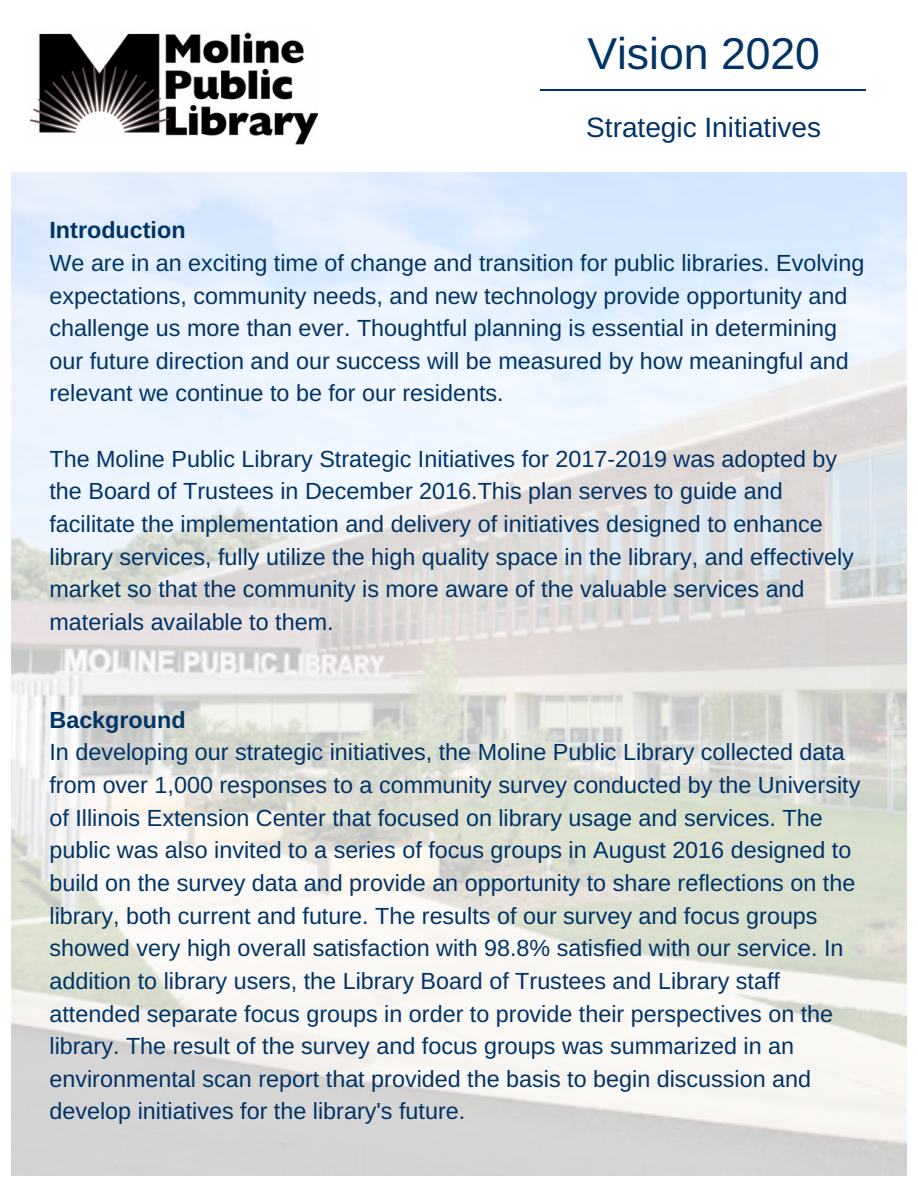
<style>
.page{position:relative;width:918px;height:1187px;background:#fff}
.page>*{position:absolute;margin:0;border:0;box-sizing:border-box;transform-origin:0 0}
.t1{font:44.55px "Arimo";color:#036}
.t2{font:28.05px "Arimo";color:#036}
.t3{font:23.4px/32.7px "Arimo";color:#036}
.t4{font:700 23.4px "Arimo";color:#036}
</style>
<div class="page">
<img style="left:11px;top:172px;width:896px;height:1003px">
<img style="left:30px;top:32px;width:287px;height:113px">
<hr style="left:540px;top:89px;width:326px;height:2px;background:#036">
<h1 class="t1" style="left:587px;top:29px;width:234px">Vision 2020</h1>
<p class="t2" style="left:586px;top:111px;width:237px">Strategic Initiatives</p>
<p class="t4" style="left:50px;top:217px;width:138px">Introduction</p>
<p class="t3" style="left:50px;top:246px;width:816px">We are in an exciting time of change and transition for public libraries. Evolving expectations, community needs, and new technology provide opportunity and challenge us more than ever. Thoughtful planning is essential in determining our future direction and our success will be measured by how meaningful and relevant we continue to be for our residents.</p>
<p class="t3" style="left:50px;top:442px;width:806px">The Moline Public Library Strategic Initiatives for 2017-2019 was adopted by the Board of Trustees in December 2016.This plan serves to guide and facilitate the implementation and delivery of initiatives designed to enhance library services, fully utilize the high quality space in the library, and effectively market so that the community is more aware of the valuable services and materials available to them.</p>
<p class="t4" style="left:50px;top:706px;width:138px">Background</p>
<p class="t3" style="left:50px;top:736px;width:812px">In developing our strategic initiatives, the Moline Public Library collected data from over 1,000 responses to a community survey conducted by the University of Illinois Extension Center that focused on library usage and services. The public was also invited to a series of focus groups in August 2016 designed to build on the survey data and provide an opportunity to share reflections on the library, both current and future. The results of our survey and focus groups showed very high overall satisfaction with 98.8% satisfied with our service. In addition to library users, the Library Board of Trustees and Library staff attended separate focus groups in order to provide their perspectives on the library. The result of the survey and focus groups was summarized in an environmental scan report that provided the basis to begin discussion and develop initiatives for the library's future.</p>
</div>
